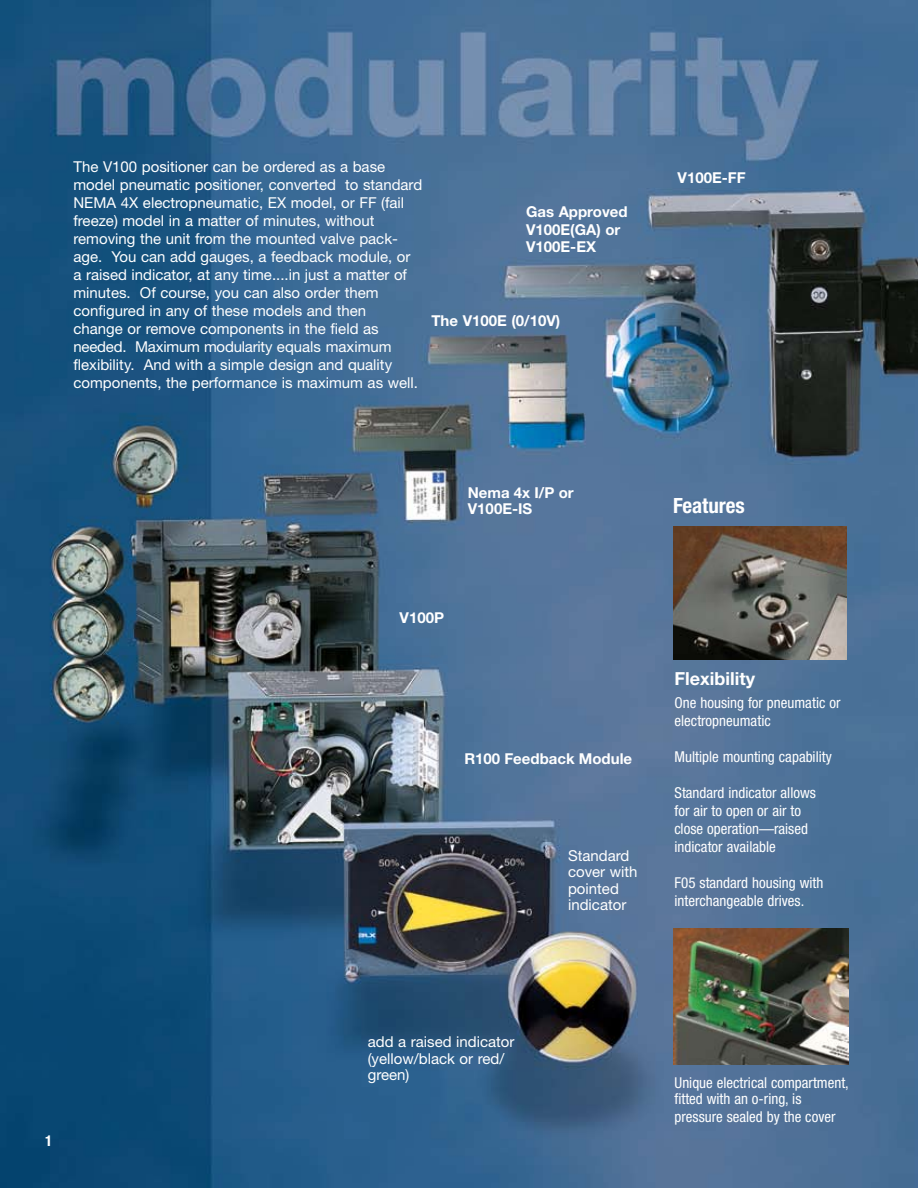
<style>
.page{position:relative;width:918px;height:1188px;background:#fff}
.page>*{position:absolute;margin:0;border:0;box-sizing:border-box;transform-origin:0 0}
.t1{font:700 condensed 21px "Helvetica Neue";color:#fff}
.t2{font:700 18px "Helvetica Neue";color:#fff}
.t3{font:15px/18px "Helvetica Neue";color:#fff}
.t4{font:condensed 15px/18px "Helvetica Neue";color:#fff}
.t5{font:700 15px/18px "Helvetica Neue";color:#fff}
.t6{font:700 condensed 15px "Helvetica Neue";color:#fff}
</style>
<div class="page">
<img style="left:0;top:0;width:918px;height:1188px">
<img style="left:673px;top:526px;width:173px;height:133px">
<img style="left:673px;top:928px;width:176px;height:137px">
<p class="t3" style="left:74px;top:158px;width:350px">The V100 positioner can be ordered as a base model pneumatic positioner, converted to standard NEMA 4X electropneumatic, EX model, or FF (fail freeze) model in a matter of minutes, without removing the unit from the mounted valve pack&shy;age. You can add gauges, a feedback module, or<br>a raised indicator, at any time....in just a matter of minutes. Of course, you can also order them configured in any of these models and then<br>change or remove components in the field as needed. Maximum modularity equals maximum flexibility. And with a simple design and quality components, the performance is maximum as well.</p>
<p class="t5" style="left:526px;top:203px;width:103px">Gas Approved<br>V100E(GA) or</p>
<p class="t5" style="left:526px;top:237px;width:72px">V100E-EX</p>
<p class="t5" style="left:431px;top:312px;width:130px">The V100E (0/10V)</p>
<p class="t5" style="left:468px;top:484px;width:107px;line-height:16.5px">Nema 4x I/P or<br>V100E-IS</p>
<p class="t5" style="left:678px;top:169px;width:70px">V100E-FF</p>
<h1 class="t1" style="left:673px;top:493px;width:73px">Features</h1>
<p class="t5" style="left:400px;top:608px;width:46px">V100P</p>
<p class="t5" style="left:464px;top:749px;width:169px">R100 Feedback Module</p>
<p class="t3" style="left:568px;top:847px;width:71px;line-height:16.5px">Standard cover with pointed indicator</p>
<p class="t2" style="left:675px;top:668px;width:82px">Flexibility</p>
<p class="t4" style="left:675px;top:693px;width:167px">One housing for pneumatic or electropneumatic</p>
<p class="t4" style="left:675px;top:747px;width:159px">Multiple mounting capability</p>
<p class="t4" style="left:675px;top:783px;width:143px">Standard indicator allows for air to open or air to close operation—raised indicator available</p>
<p class="t4" style="left:675px;top:873px;width:150px">F05 standard housing with interchangeable drives.</p>
<p class="t6" style="left:45px;top:1131px;width:9px">1</p>
<p class="t3" style="left:368px;top:1034px;width:148px;line-height:16.5px">add a raised indicator (yellow/black or red/ green)</p>
<p class="t4" style="left:675px;top:1074px;width:176px;line-height:16.5px">Unique electrical compartment, fitted with an o-ring, is</p>
<p class="t4" style="left:675px;top:1108px;width:162px">pressure sealed by the cover</p>
</div>
